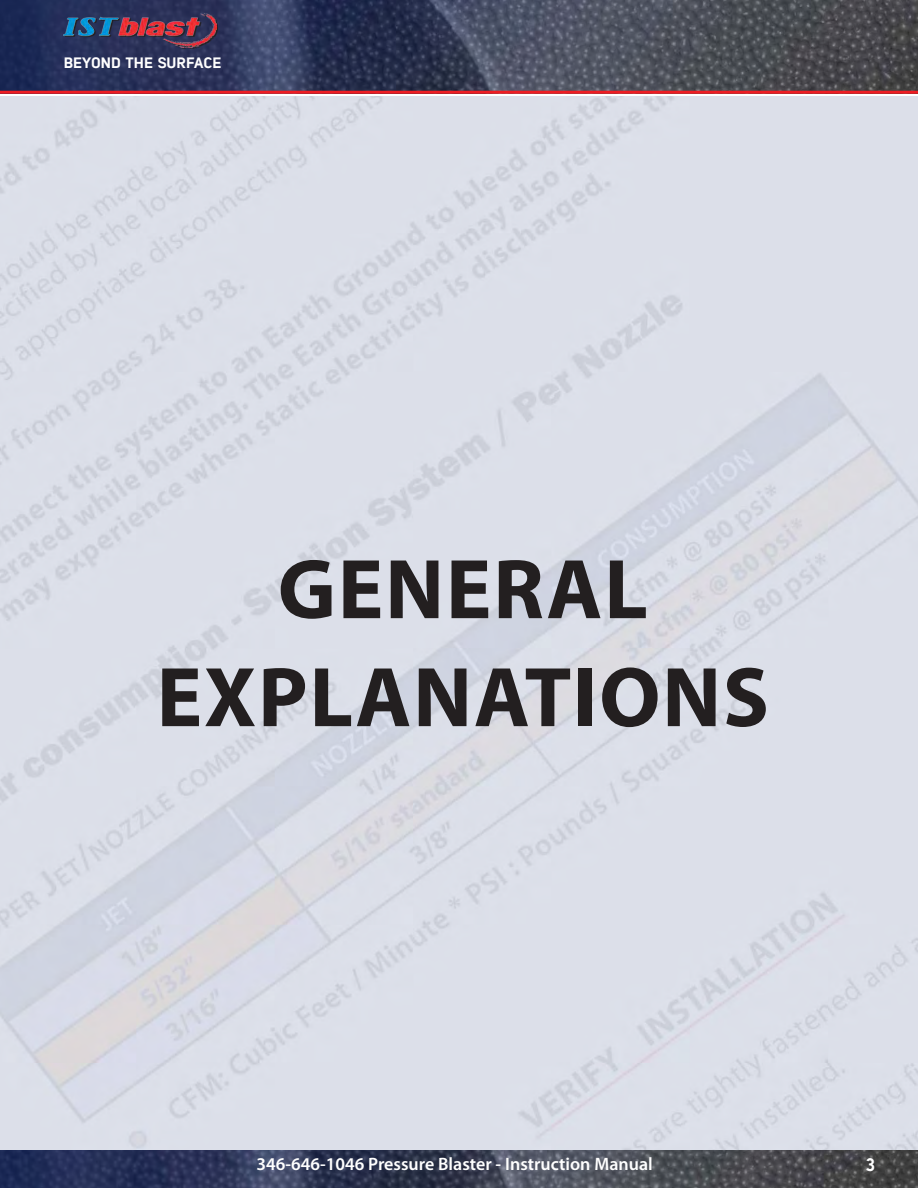
<style>
.page{position:relative;width:918px;height:1188px;background:#fff}
.page>*{position:absolute;margin:0;border:0;box-sizing:border-box;transform-origin:0 0}
.Paragraph_TOC{font:700 85.5px/108px "Myriad Pro";letter-spacing:.02em;color:#231f20;text-align:center}
.t1{font:600 18px "Myriad Pro";color:#fff}
.t2{font:18px "Lintel Regular 6";color:#fff}
.t3{font:15px "Lintel Regular 6";color:#fff;scale:1.05 1}
</style>
<div class="page">
<img style="left:0;top:1149px;width:918px;height:39px">
<img style="left:0;top:0;width:918px;height:91px">
<hr style="left:0;top:91px;width:918px;height:3px;background:#ee1d23">
<div style="left:65px;top:14px;width:153px;height:35px;background:#231f20;opacity:.97"></div>
<img style="left:64px;top:13px;width:153px;height:35px">
<p class="t3" style="left:64px;top:53px;width:152px">BEYOND THE SURFACE</p>
<p class="Paragraph_TOC" style="left:157px;top:533px;width:614px">GENERAL<br>EXPLANATIONS</p>
<p class="t1" style="left:256px;top:1153px;width:398px">346-646-1046 Pressure Blaster - Instruction Manual</p>
<p class="t2" style="left:866px;top:1152px;width:11px">3</p>
</div>
